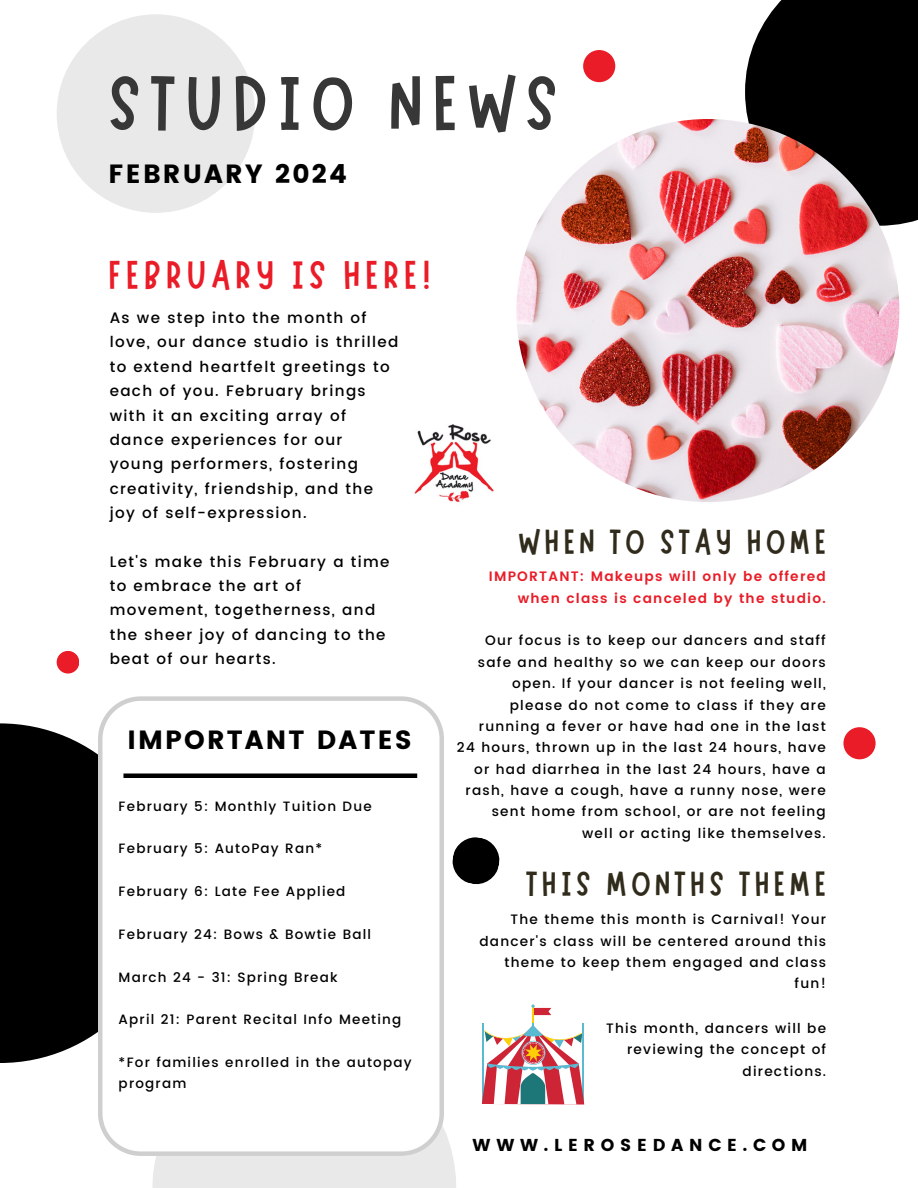
<style>
.page{position:relative;width:918px;height:1188px;background:#fff}
.page>*{position:absolute;margin:0;border:0;box-sizing:border-box;transform-origin:0 0}
.t1{font:78px "Marykate";letter-spacing:.125em;color:#373737}
.t2{font:40.2px "Marykate";letter-spacing:.125em;color:#e91c27}
.t3{font:34.95px "Marykate";letter-spacing:.125em;color:#302b1b}
.t4{font:26.4px "Poppins";letter-spacing:.085em;color:#000}
.t5{font:17.25px "Poppins";letter-spacing:.335em;color:#000}
.t6{font:500 15.15px/24.3px "Poppins";letter-spacing:.09em;color:#000}
.t7{font:500 13.65px/21.3px "Poppins";letter-spacing:.09em;color:#000;text-align:right}
.t8{font:600 13.65px/21.3px "Poppins";letter-spacing:.09em;color:#e91c27;text-align:right}
.t9{font:500 13.5px/21.3px "Poppins";letter-spacing:.09em;color:#000}
</style>
<div class="page">
<div style="left:745px;top:0;width:173px;height:226px;background:#000"></div>
<div style="left:0;top:723px;width:170px;height:340px;background:#000"></div>
<img style="left:516px;top:119px;width:383px;height:383px;border-radius:50%">
<div style="left:57px;top:651px;width:22px;height:23px;background:#e91c27;border-radius:50%"></div>
<svg style="left:452px;top:837px;width:48px;height:48px"></svg>
<div style="left:152px;top:1130px;width:304px;height:58px;background:#e9e9e9"></div>
<div style="left:843px;top:727px;width:33px;height:32px;background:#e91c27;border-radius:50%"></div>
<div style="left:57px;top:14px;width:198px;height:199px;background:#e9e9e9;border-radius:50%"></div>
<svg style="left:98px;top:696px;width:346px;height:460px"></svg>
<div style="left:583px;top:50px;width:32px;height:32px;background:#e91c27;border-radius:50%"></div>
<div style="left:123px;top:773px;width:294px;height:5px;background:#000"></div>
<img style="left:414px;top:424px;width:80px;height:78px">
<hr style="left:532px;top:1006px;width:2px;height:24px;background:#fecf06">
<svg style="left:531px;top:1004px;width:20px;height:11px"></svg>
<svg style="left:482px;top:1023px;width:102px;height:82px"></svg>
<h1 class="t1" style="left:108px;top:53px;width:451px">STUDIO NEWS</h1>
<h6 class="t4" style="left:108px;top:158px;width:240px">FEBRUARY 2024</h6>
<h2 class="t2" style="left:108px;top:248px;width:324px">FEBRUARY IS HERE!</h2>
<h6 class="t6" style="left:110px;top:306px;width:290px">As we step into the month of love, our dance studio is thrilled to extend heartfelt greetings to each of you. February brings with it an exciting array of dance experiences for our young performers, fostering creativity, friendship, and the joy of self-expression.</h6>
<h6 class="t6" style="left:110px;top:549px;width:281px">Let's make this February a time to embrace the art of movement, togetherness, and the sheer joy of dancing to the beat of our hearts.</h6>
<h4 class="t4" style="left:127px;top:725px;width:286px">IMPORTANT DATES</h4>
<p class="t9" style="left:119px;top:795px;width:255px">February 5: Monthly Tuition Due</p>
<p class="t9" style="left:119px;top:838px;width:205px">February 5: AutoPay Ran*</p>
<p class="t9" style="left:119px;top:881px;width:228px">February 6: Late Fee Applied</p>
<p class="t9" style="left:119px;top:924px;width:254px">February 24: Bows &amp; Bowtie Ball</p>
<p class="t9" style="left:119px;top:966px;width:220px">March 24 - 31: Spring Break</p>
<p class="t9" style="left:119px;top:1009px;width:284px">April 21: Parent Recital Info Meeting</p>
<p class="t9" style="left:119px;top:1052px;width:295px">*For families enrolled in the autopay program</p>
<h3 class="t3" style="left:519px;top:519px;width:309px">WHEN TO STAY HOME</h3>
<h6 class="t8" style="left:489px;top:566px;width:338px">IMPORTANT: Makeups will only be offered when class is canceled by the studio.</h6>
<p class="t7" style="left:457px;top:630px;width:370px">Our focus is to keep our dancers and staff safe and healthy so we can keep our doors open. If your dancer is not feeling well, please do not come to class if they are running a fever or have had one in the last<br>24 hours, thrown up in the last 24 hours, have or had diarrhea in the last 24 hours, have a rash, have a cough, have a runny nose, were sent home from school, or are not feeling<br>well or acting like themselves.</p>
<p class="t3" style="left:527px;top:861px;width:301px">THIS MONTHS THEME</p>
<h3 class="t7" style="left:480px;top:909px;width:348px">The theme this month is Carnival! Your dancer's class will be centered around this theme to keep them engaged and class fun!</h3>
<h6 class="t7" style="left:606px;top:1018px;width:222px">This month, dancers will be reviewing the concept of directions.</h6>
<h6 class="t5" style="left:473px;top:1135px;width:336px">WWW.LEROSEDANCE.COM</h6>
</div>
